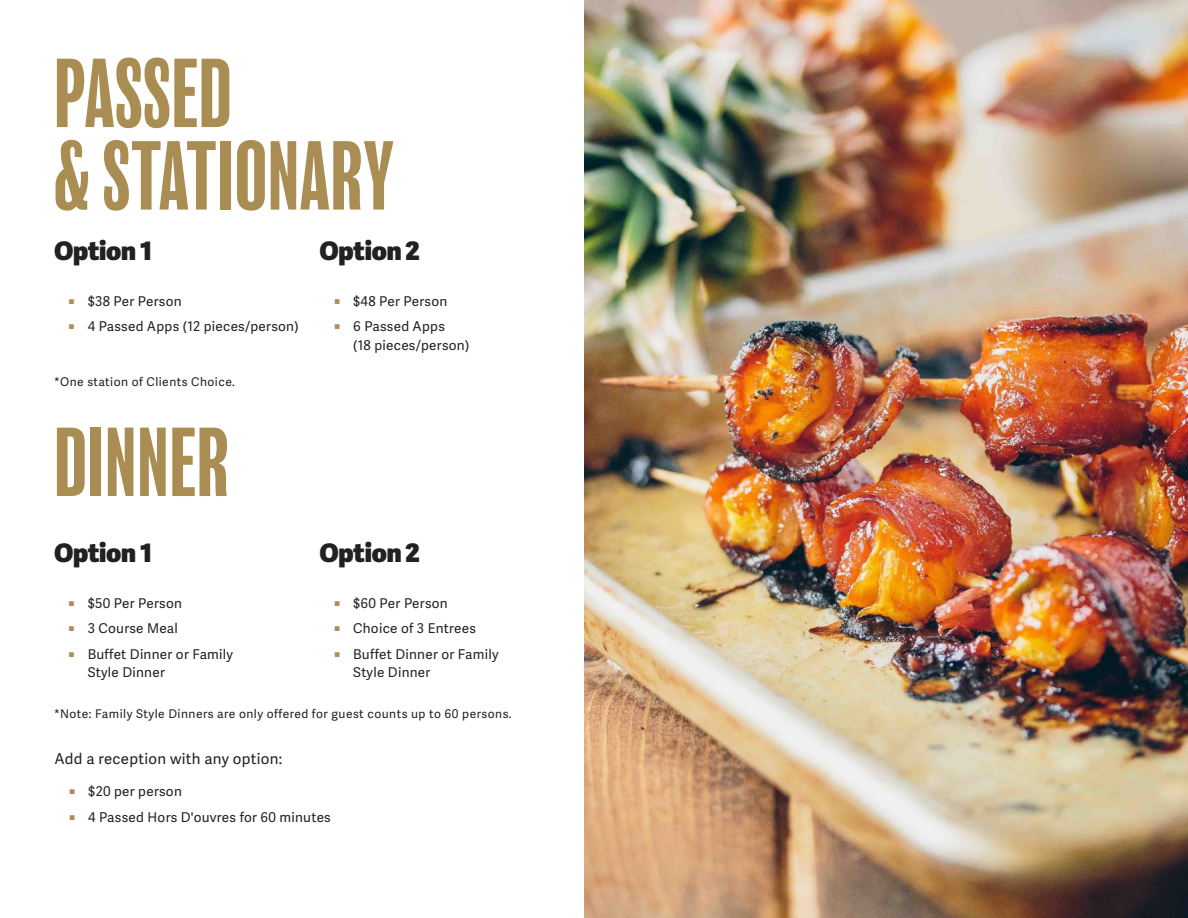
<style>
.page{position:relative;width:1188px;height:918px;background:#fff}
.page>*{position:absolute;margin:0;border:0;box-sizing:border-box;transform-origin:0 0}
.Heading____XL{font:condensed 90px/82.5px "Balboa";letter-spacing:.01em;color:#aa8d52;scale:.95 1}
.Heading__-_Small{font:800 25.5px "Adelle Sans";letter-spacing:-.01em;color:#202122}
.Paragraph____Medium{font:15px "Adelle Sans";letter-spacing:.02em;color:#202122}
.t1{font:13.5px/18.8px "Adelle Sans";letter-spacing:.02em;color:#202122}
.Paragraph__-_Small{font:12px "Adelle Sans";letter-spacing:.04em;color:#202122}
.s1{color:#aa8d52}
</style>
<div class="page">
<img style="left:585px;top:0;width:603px;height:918px">
<p class="Heading____XL" style="left:54px;top:55px;width:359px">PASSED<br>&amp; STATIONARY</p>
<p class="Heading__-_Small" style="left:54px;top:235px;width:100px">Option 1</p>
<p class="t1" style="left:68px;top:292px;width:116px"><span class="s1">◼</span> $38 Per Person</p>
<p class="t1" style="left:68px;top:318px;width:233px"><span class="s1">◼</span> 4 Passed Apps (12 pieces/person)</p>
<p class="Paragraph__-_Small" style="left:54px;top:375px;width:182px">*One station of Clients Choice.</p>
<p class="Heading____XL" style="left:54px;top:424px;width:185px">DINNER</p>
<p class="Heading__-_Small" style="left:54px;top:536px;width:100px">Option 1</p>
<p class="t1" style="left:68px;top:594px;width:116px"><span class="s1">◼</span> $50 Per Person</p>
<p class="t1" style="left:68px;top:619px;width:112px"><span class="s1">◼</span> 3 Course Meal</p>
<p class="t1" style="left:88px;top:645px;width:147px;text-indent:-20px"><span class="s1">◼</span> Buffet Dinner or Family<br>Style Dinner</p>
<p class="Heading__-_Small" style="left:320px;top:235px;width:102px">Option 2</p>
<p class="t1" style="left:333px;top:292px;width:116px"><span class="s1">◼</span> $48 Per Person</p>
<p class="t1" style="left:353px;top:318px;width:118px;text-indent:-20px"><span class="s1">◼</span> 6 Passed Apps<br>(18 pieces/person)</p>
<p class="Heading__-_Small" style="left:320px;top:536px;width:102px">Option 2</p>
<p class="t1" style="left:333px;top:594px;width:116px"><span class="s1">◼</span> $60 Per Person</p>
<p class="t1" style="left:333px;top:619px;width:145px"><span class="s1">◼</span> Choice of 3 Entrees</p>
<p class="t1" style="left:353px;top:645px;width:147px;text-indent:-20px"><span class="s1">◼</span> Buffet Dinner or Family<br>Style Dinner</p>
<p class="Paragraph__-_Small" style="left:54px;top:706px;width:459px">*Note: Family Style Dinners are only offered for guest counts up to 60 persons.</p>
<p class="Paragraph____Medium" style="left:55px;top:750px;width:229px">Add a reception with any option:</p>
<p class="t1" style="left:68px;top:783px;width:115px"><span class="s1">◼</span> $20 per person</p>
<p class="t1" style="left:68px;top:808px;width:264px"><span class="s1">◼</span> 4 Passed Hors D'ouvres for 60 minutes</p>
</div>
